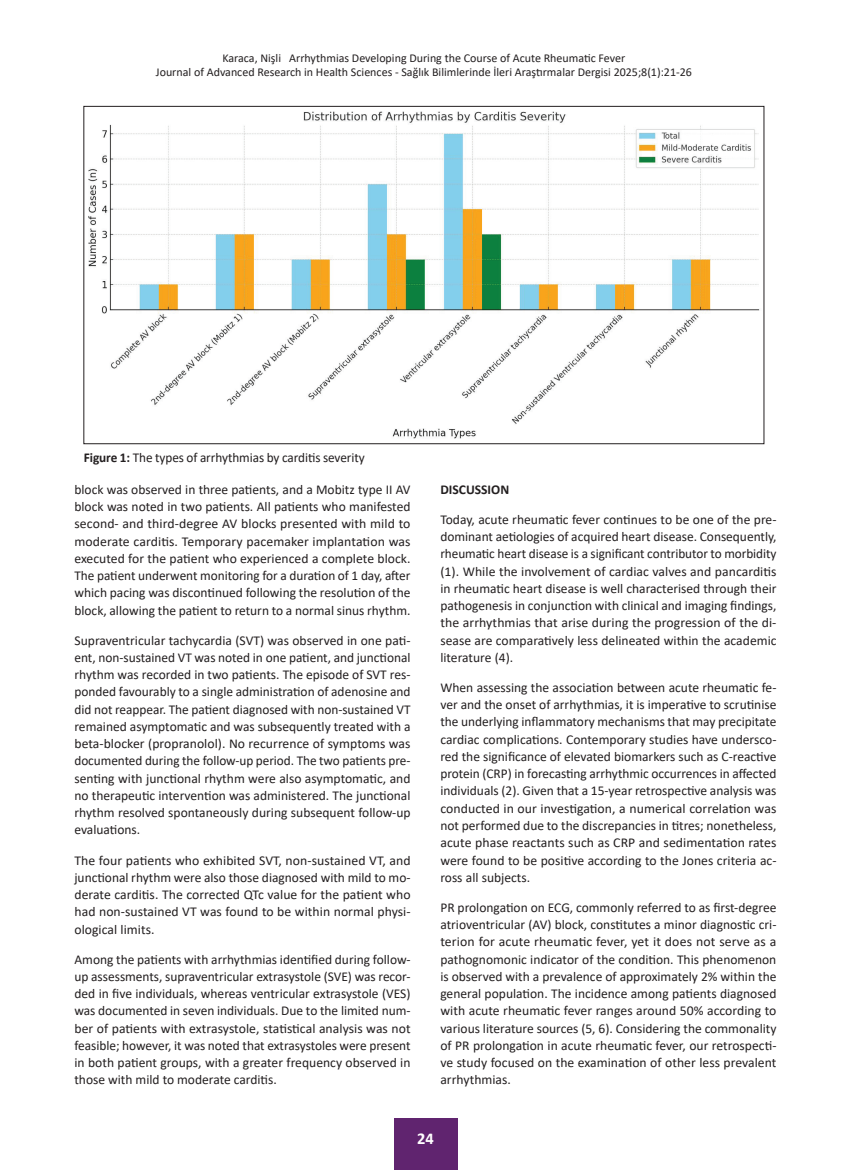
<style>
.page{position:relative;width:851px;height:1170px;background:#fff}
.page>*{position:absolute;margin:0;border:0;box-sizing:border-box;transform-origin:0 0}
.t1{font:700 16.5px "Calibri";color:#fff}
.t2{font:13.5px/17.2px "Calibri";color:#231f20;text-align:justify}
.t3{font:700 13.5px "Calibri";color:#231f20}
.t4{font:12px/13.5px "Calibri";color:#231f20;text-align:center}
.s1{font-weight:700}
</style>
<div class="page">
<div style="left:393px;top:1118px;width:64px;height:51px;background:#60246f"></div>
<img style="left:88px;top:111px;width:672px;height:328px">
<p class="t4" style="left:156px;top:51px;width:537px">Karaca, Nişli Arrhythmias Developing During the Course of Acute Rheumatic Fever<br>Journal of Advanced Research in Health Sciences - Sağlık Bilimlerinde İleri Araştırmalar Dergisi 2025;8(1):21-26</p>
<p class="t2" style="left:84px;top:449px;width:282px"><span class="s1">Figure 1:</span> The types of arrhythmias by carditis severity</p>
<p class="t2" style="left:74px;top:480px;width:337px">block was observed in three patients, and a Mobitz type II AV block was noted in two patients. All patients who manifested second- and third-degree AV blocks presented with mild to moderate carditis. Temporary pacemaker implantation was executed for the patient who experienced a complete block.<br>The patient underwent monitoring for a duration of 1 day, after which pacing was discontinued following the resolution of the block, allowing the patient to return to a normal sinus rhythm.</p>
<p class="t2" style="left:74px;top:631px;width:337px">Supraventricular tachycardia (SVT) was observed in one pati&shy;ent, non-sustained VT was noted in one patient, and junctional rhythm was recorded in two patients. The episode of SVT res&shy;ponded favourably to a single administration of adenosine and did not reappear. The patient diagnosed with non-sustained VT remained asymptomatic and was subsequently treated with a beta-blocker (propranolol). No recurrence of symptoms was documented during the follow-up period. The two patients pre&shy;senting with junctional rhythm were also asymptomatic, and no therapeutic intervention was administered. The junctional rhythm resolved spontaneously during subsequent follow-up evaluations.</p>
<p class="t2" style="left:74px;top:851px;width:337px">The four patients who exhibited SVT, non-sustained VT, and junctional rhythm were also those diagnosed with mild to mo&shy;derate carditis. The corrected QTc value for the patient who had non-sustained VT was found to be within normal physi&shy;ological limits.</p>
<p class="t2" style="left:74px;top:950px;width:337px">Among the patients with arrhythmias identified during follow&shy;up assessments, supraventricular extrasystole (SVE) was recor&shy;ded in five individuals, whereas ventricular extrasystole (VES) was documented in seven individuals. Due to the limited num&shy;ber of patients with extrasystole, statistical analysis was not feasible; however, it was noted that extrasystoles were present in both patient groups, with a greater frequency observed in those with mild to moderate carditis.</p>
<p class="t3" style="left:440px;top:479px;width:70px">DISCUSSION</p>
<p class="t2" style="left:440px;top:510px;width:337px">Today, acute rheumatic fever continues to be one of the pre&shy;dominant aetiologies of acquired heart disease. Consequently, rheumatic heart disease is a significant contributor to morbidity (1). While the involvement of cardiac valves and pancarditis in rheumatic heart disease is well characterised through their pathogenesis in conjunction with clinical and imaging findings, the arrhythmias that arise during the progression of the di&shy;sease are comparatively less delineated within the academic literature (4).</p>
<p class="t2" style="left:440px;top:678px;width:337px">When assessing the association between acute rheumatic fe&shy;ver and the onset of arrhythmias, it is imperative to scrutinise the underlying inflammatory mechanisms that may precipitate cardiac complications. Contemporary studies have undersco&shy;red the significance of elevated biomarkers such as C-reactive protein (CRP) in forecasting arrhythmic occurrences in affected individuals (2). Given that a 15-year retrospective analysis was conducted in our investigation, a numerical correlation was not performed due to the discrepancies in titres; nonetheless, acute phase reactants such as CRP and sedimentation rates were found to be positive according to the Jones criteria ac&shy;ross all subjects.</p>
<p class="t2" style="left:440px;top:898px;width:337px">PR prolongation on ECG, commonly referred to as first-degree atrioventricular (AV) block, constitutes a minor diagnostic cri&shy;terion for acute rheumatic fever, yet it does not serve as a pathognomonic indicator of the condition. This phenomenon is observed with a prevalence of approximately 2% within the general population. The incidence among patients diagnosed with acute rheumatic fever ranges around 50% according to various literature sources (5, 6). Considering the commonality of PR prolongation in acute rheumatic fever, our retrospecti&shy;ve study focused on the examination of other less prevalent arrhythmias.</p>
<p class="t1" style="left:417px;top:1126px;width:18px">24</p>
</div>
